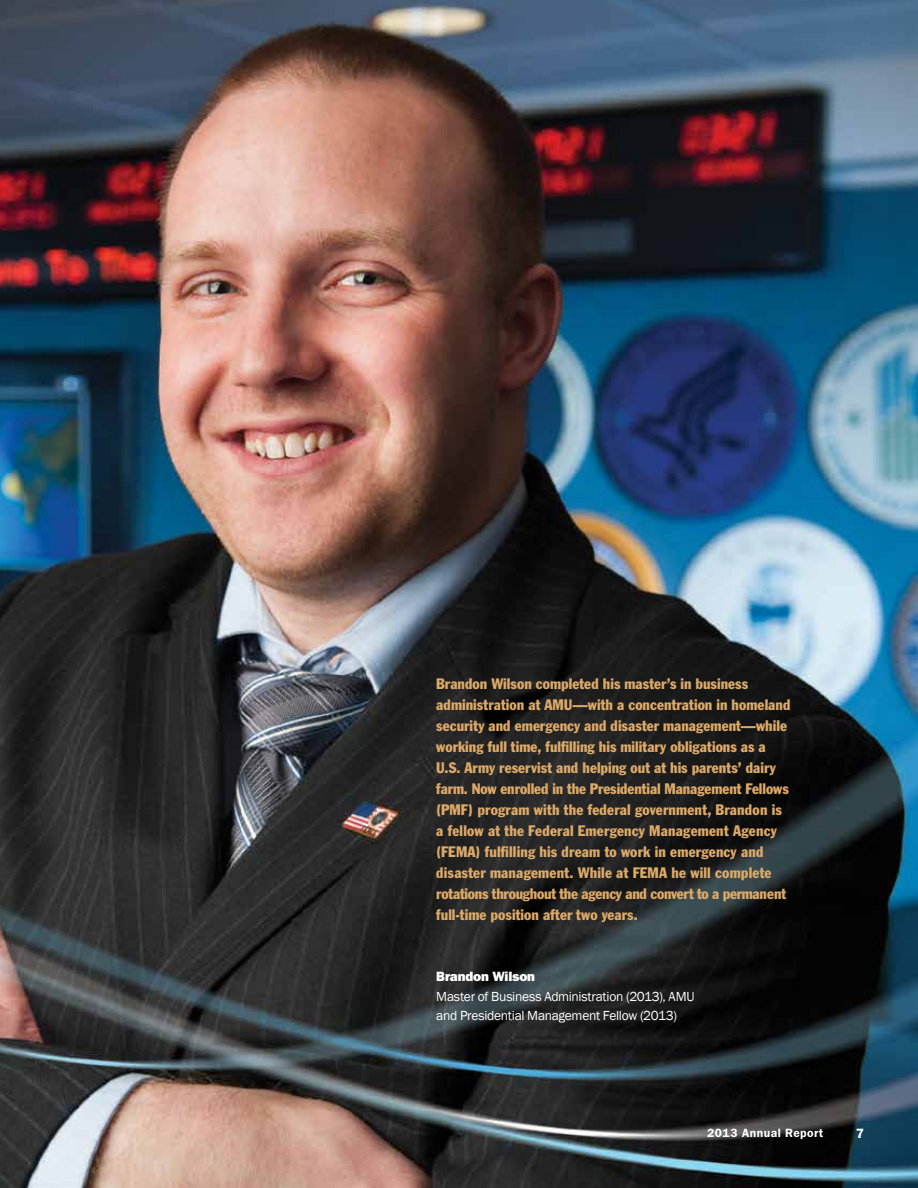
<style>
.page{position:relative;width:918px;height:1188px;background:#fff}
.page>*{position:absolute;margin:0;border:0;box-sizing:border-box;transform-origin:0 0}
.t1{font:condensed 15px/21px "Franklin Gothic";letter-spacing:.005em;color:#dca968}
.t2{font:13.5px/19.5px "Franklin Gothic";letter-spacing:-.02em;color:#fff}
.t3{font:800 13.5px "Franklin Gothic";letter-spacing:-.01em;color:#fff}
.t4{font:600 13.5px "Franklin Gothic";color:#fff}
.t5{font:600 12px "Franklin Gothic";letter-spacing:.04em;color:#fff}
.s1{color:#dcaa68}
</style>
<div class="page">
<img style="left:0;top:0;width:918px;height:1188px">
<p class="t1" style="left:436px;top:673px;width:356px">Brandon Wilson completed his master’s in business administration at AMU—with a concentration in homeland security and emergency and disaster management—while working full time, fulfilling his military obligations as a U.S. Army reservist and <span class="s1">helping</span> out at his parents’ dairy farm. Now enrolled in the Presidential Management Fellows (PMF) program with the federal government, Brandon is a fellow at the Federal Emergency Management Agency (FEMA) fulfilling his dream to work in emergency and disaster management. While at FEMA he will complete rotations throughout the agency and convert to a permanent full-time position after two years.</p>
<p class="t3" style="left:436px;top:969px;width:100px">Brandon Wilson</p>
<p class="t2" style="left:436px;top:987px;width:260px">Master of Business Administration (2013), AMU and Presidential Management Fellow (2013)</p>
<p class="t5" style="left:707px;top:1126px;width:118px">2013 Annual Report</p>
<p class="t4" style="left:856px;top:1126px;width:10px">7</p>
</div>
